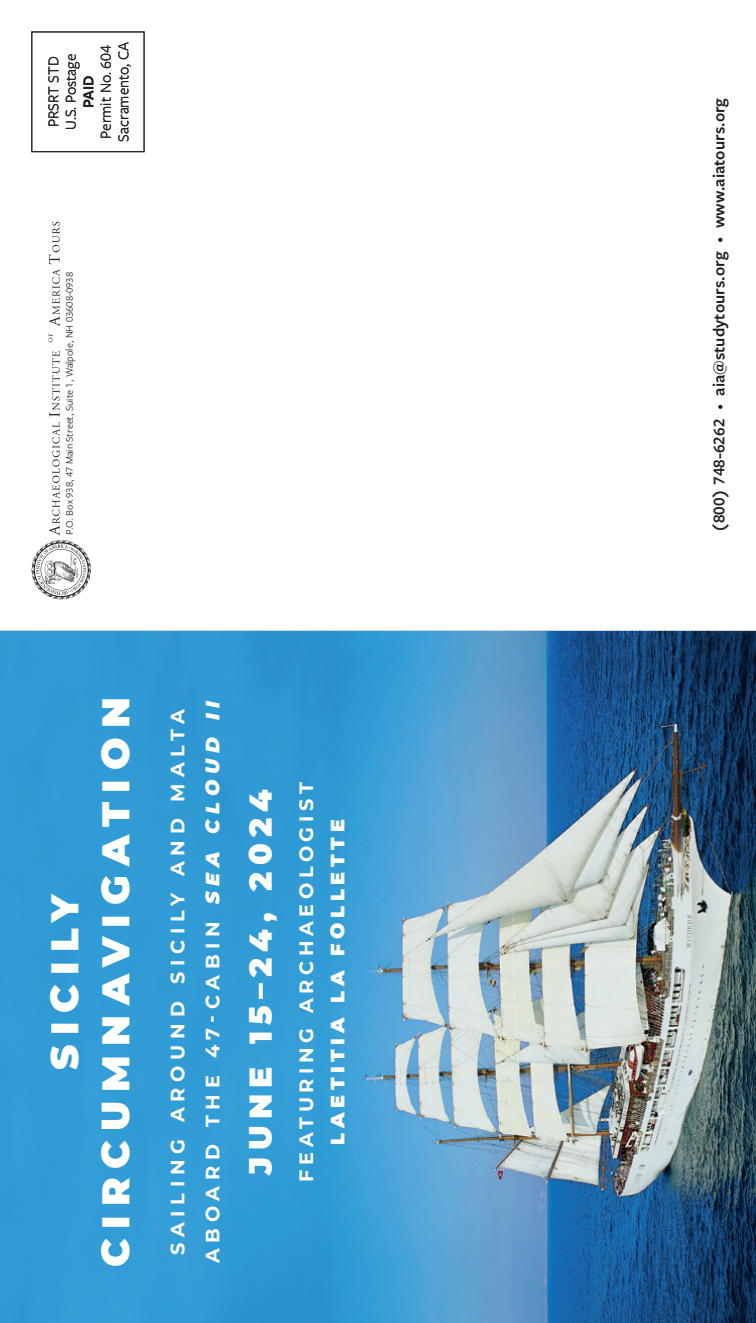
<style>
.page{position:relative;width:756px;height:1323px;background:#fff}
.page>*{position:absolute;margin:0;border:0;box-sizing:border-box;transform-origin:0 0}
.t1{font:900 38.5px/50.8px "Montserrat";letter-spacing:.24em;color:#fff;text-align:center}
.t2{font:900 31.5px "Montserrat";letter-spacing:.2em;color:#fff}
.t3{font:700 19.25px/35px "Montserrat";letter-spacing:.29em;color:#fff;text-align:center}
.t4{font:700 19.25px/31.5px "Montserrat";letter-spacing:.24em;color:#fff;text-align:center}
.Itin_Body{font:600 17.15px "Freight Sans Pro";letter-spacing:.005em;color:#231f20}
.CAU_vacations_body_copy{font:15.75px/17.5px "Freight Sans Pro";color:#231f20;text-align:center}
.CAU_vacations_body_copy-2{font:10.5px "Freight Sans Pro";color:#231f20}
.s1{font-weight:600}
.s2{font-weight:900;font-style:italic}
.s3{font-weight:900}
.s4{font-family:"Articulat C Fv 2";font-weight:700;font-size:22.75px;color:#040503}
</style>
<div class="page">
<img style="left:0;top:632px;width:755px;height:691px">
<div style="left:31px;top:32px;width:114px;height:120px;border:1px solid #231f20"></div>
<hr style="left:755px;top:0;width:1px;height:1323px;background:#cfd0d2">
<svg style="left:31px;top:351px;width:60px;height:248px"></svg>
<svg style="left:49px;top:222px;width:11px;height:105px"></svg>
<svg style="left:48px;top:334px;width:5px;height:8px"></svg>
<p class="CAU_vacations_body_copy" style="left:44px;top:142px;width:101px;rotate:-90deg">PRSRT STD<br>U.S. Postage<br><span class="s1">PAID<br></span>Permit No. 604<br>Sacramento, CA</p>
<p class="CAU_vacations_body_copy-2" style="left:62px;top:535px;width:265px;rotate:-90deg">P.O. Box 938, 47 Main Street, Suite 1, Walpole, NH 03608-0938</p>
<p class="t1" style="left:37px;top:1267px;width:571px;rotate:-90deg">SICILY<br>CIRCUMNAVIGATION</p>
<p class="t3" style="left:159px;top:1263px;width:564px;rotate:-90deg">SAILING AROUND SICILY AND MALTA<br>ABOARD THE 47-CABIN <span class="s2">SEA CLOUD II</span></p>
<p class="t2" style="left:237px;top:1175px;width:387px;rotate:-90deg">JUNE 15–24, 2024</p>
<p class="t4" style="left:290px;top:1182px;width:401px;rotate:-90deg">FEATURING ARCHAEOLOGIST<br><span class="s3">LAETITIA LA FOLLETTE</span></p>
<p class="Itin_Body" style="left:707px;top:532px;width:436px;rotate:-90deg">(800) 748-6262 <span class="s4">•</span> aia@studytours.org <span class="s4">•</span> www.aiatours.org</p>
</div>
